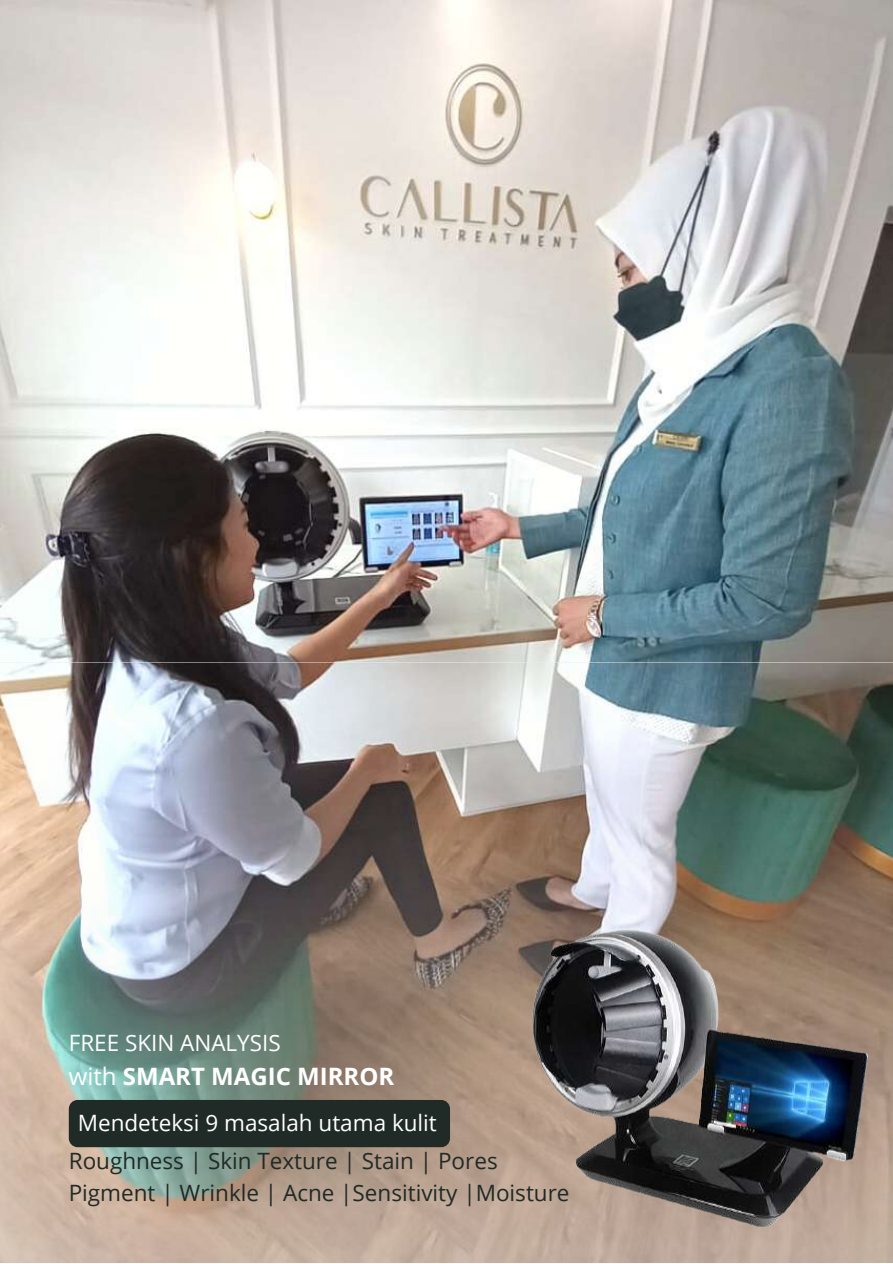
<style>
.page{position:relative;width:893px;height:1264px;background:#fff}
.page>*{position:absolute;margin:0;border:0;box-sizing:border-box;transform-origin:0 0}
.t1{font:700 24px "Open Sans";color:#fff}
.t2{font:22.5px/31.5px "Open Sans";color:#202a26}
.t3{font:22.5px "Open Sans";color:#fff}
.s1{font-weight:400}
</style>
<div class="page">
<img style="left:0;top:0;width:892px;height:662px">
<img style="left:0;top:662px;width:892px;height:600px">
<img style="left:446px;top:813px;width:446px;height:449px">
<div style="left:69px;top:1099px;width:381px;height:48px;background:#202a26;border-radius:9px"></div>
<p class="t3" style="left:69px;top:1026px;width:213px">FREE SKIN ANALYSIS</p>
<p class="t1" style="left:69px;top:1059px;width:327px"><span class="s1">with</span> SMART MAGIC MIRROR</p>
<p class="t3" style="left:78px;top:1107px;width:360px">Mendeteksi 9 masalah utama kulit</p>
<p class="t2" style="left:69px;top:1144px;width:502px">Roughness | Skin Texture | Stain | Pores<br>Pigment | Wrinkle | Acne |Sensitivity |Moisture</p>
</div>
